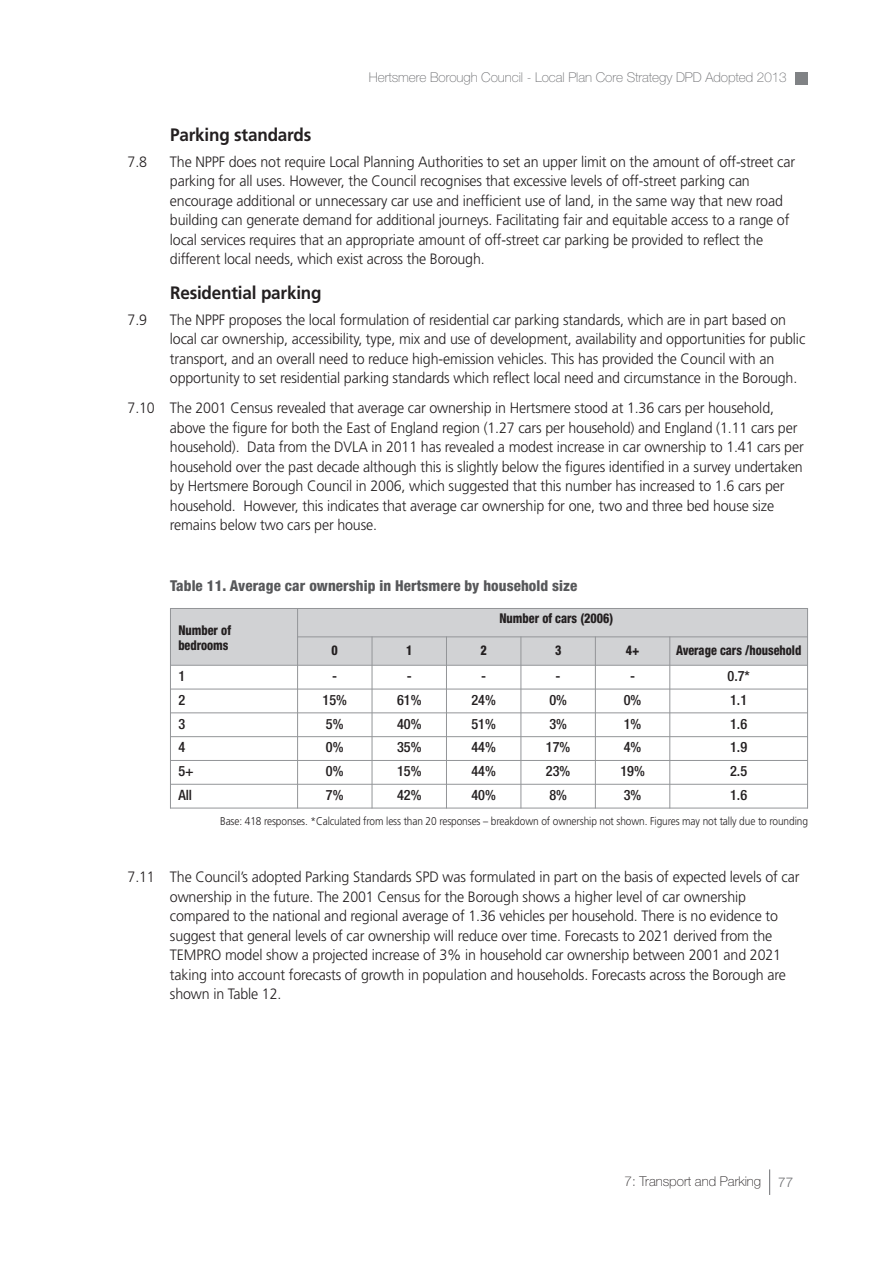
<style>
.page{position:relative;width:893px;height:1263px;background:#fff}
.page>*{position:absolute;margin:0;border:0;box-sizing:border-box;transform-origin:0 0}
.t1{font:700 18px "Frutiger";letter-spacing:-.01em;color:#231f20;scale:.95 1}
.t2{font:300 15px/19.5px "Frutiger";letter-spacing:-.01em;color:#231f20;scale:.95 1}
.t3{font:800 condensed 15px "Helvetica Neue";letter-spacing:.005em;color:#57585a}
.t4{font:500 condensed 14.25px "Helvetica Neue";color:#231f20}
.t5{font:800 condensed 13.5px/15px "Helvetica Neue";color:#231f20;scale:.9 1}
.t6{font:100 13.5px "Helvetica Neue";letter-spacing:-.005em;color:#6c6d70}
.t7{font:100 13.5px "Helvetica Neue";color:#231f20}
.t8{font:300 13.5px "Helvetica Neue";color:#6c6d70}
.t9{font:300 11.25px "Frutiger";letter-spacing:-.01em;color:#231f20;scale:.9 1}
</style>
<div class="page">
<div style="left:795px;top:72px;width:13px;height:13px;background:#808285"></div>
<svg style="left:769px;top:1169px;width:1px;height:26px"></svg>
<div style="left:170px;top:608px;width:128px;height:57px;background:#d1d2d4"></div>
<div style="left:298px;top:608px;width:510px;height:29px;background:#d1d2d4"></div>
<div style="left:298px;top:637px;width:74px;height:28px;background:#d1d2d4"></div>
<div style="left:372px;top:637px;width:74px;height:28px;background:#d1d2d4"></div>
<div style="left:446px;top:637px;width:75px;height:28px;background:#d1d2d4"></div>
<div style="left:521px;top:637px;width:74px;height:28px;background:#d1d2d4"></div>
<div style="left:595px;top:637px;width:75px;height:28px;background:#d1d2d4"></div>
<div style="left:670px;top:637px;width:138px;height:28px;background:#d1d2d4"></div>
<hr style="left:170px;top:608px;width:1px;height:200px;background:#939598">
<hr style="left:297px;top:608px;width:1px;height:200px;background:#939598">
<hr style="left:372px;top:636px;width:1px;height:172px;background:#939598">
<hr style="left:446px;top:636px;width:1px;height:172px;background:#939598">
<hr style="left:521px;top:636px;width:1px;height:172px;background:#939598">
<hr style="left:595px;top:636px;width:1px;height:172px;background:#939598">
<hr style="left:669px;top:636px;width:1px;height:172px;background:#939598">
<hr style="left:807px;top:608px;width:1px;height:200px;background:#939598">
<hr style="left:170px;top:608px;width:638px;height:1px;background:#939598">
<hr style="left:297px;top:636px;width:511px;height:1px;background:#939598">
<hr style="left:170px;top:665px;width:638px;height:1px;background:#939598">
<hr style="left:170px;top:689px;width:638px;height:1px;background:#939598">
<hr style="left:170px;top:712px;width:638px;height:1px;background:#939598">
<hr style="left:170px;top:736px;width:638px;height:1px;background:#939598">
<hr style="left:170px;top:760px;width:638px;height:1px;background:#939598">
<hr style="left:170px;top:784px;width:638px;height:1px;background:#939598">
<hr style="left:170px;top:808px;width:638px;height:1px;background:#939598">
<p class="t1" style="left:170px;top:128px;width:150px">Parking standards</p>
<p class="t6" style="left:369px;top:73px;width:419px">Hertsmere Borough Council - Local Plan Core Strategy DPD Adopted 2013</p>
<p class="t2" style="left:128px;top:153px;width:22px">7.8</p>
<p class="t2" style="left:170px;top:153px;width:660px">The NPPF does not require Local Planning Authorities to set an upper limit on the amount of off-street car parking for all uses. However, the Council recognises that excessive levels of off-street parking can encourage additional or unnecessary car use and inefficient use of land, in the same way that new road building can generate demand for additional journeys. Facilitating fair and equitable access to a range of local services requires that an appropriate amount of off-street car parking be provided to reflect the different local needs, which exist across the Borough.</p>
<p class="t1" style="left:170px;top:285px;width:161px">Residential parking</p>
<p class="t2" style="left:128px;top:311px;width:22px">7.9</p>
<p class="t2" style="left:170px;top:311px;width:670px">The NPPF proposes the local formulation of residential car parking standards, which are in part based on local car ownership, accessibility, type, mix and use of development, availability and opportunities for public transport, and an overall need to reduce high-emission vehicles. This has provided the Council with an opportunity to set residential parking standards which reflect local need and circumstance in the Borough.</p>
<p class="t2" style="left:170px;top:400px;width:669px;text-indent:-42px">7.10 The 2001 Census revealed that average car ownership in Hertsmere stood at 1.36 cars per household, above the figure for both the East of England region (1.27 cars per household) and England (1.11 cars per household). Data from the DVLA in 2011 has revealed a modest increase in car ownership to 1.41 cars per household over the past decade although this is slightly below the figures identified in a survey undertaken by Hertsmere Borough Council in 2006, which suggested that this number has increased to 1.6 cars per household. However, this indicates that average car ownership for one, two and three bed house size remains below two cars per house.</p>
<p class="t3" style="left:170px;top:580px;width:409px">Table 11. Average car ownership in Hertsmere by household size</p>
<p class="t5" style="left:178px;top:624px;width:60px">Number of bedrooms</p>
<p class="t5" style="left:499px;top:612px;width:128px">Number of cars (2006)</p>
<p class="t5" style="left:332px;top:643px;width:9px">0</p>
<p class="t5" style="left:406px;top:643px;width:9px">1</p>
<p class="t5" style="left:481px;top:643px;width:9px">2</p>
<p class="t5" style="left:555px;top:643px;width:9px">3</p>
<p class="t5" style="left:626px;top:643px;width:17px">4+</p>
<p class="t5" style="left:676px;top:643px;width:141px">Average cars /household</p>
<p class="t4" style="left:178px;top:671px;width:8px">1</p>
<p class="t4" style="left:332px;top:671px;width:7px">-</p>
<p class="t4" style="left:407px;top:671px;width:7px">-</p>
<p class="t4" style="left:481px;top:671px;width:7px">-</p>
<p class="t4" style="left:556px;top:671px;width:7px">-</p>
<p class="t4" style="left:630px;top:671px;width:7px">-</p>
<p class="t4" style="left:727px;top:671px;width:24px">0.7*</p>
<p class="t4" style="left:178px;top:695px;width:8px">2</p>
<p class="t4" style="left:323px;top:695px;width:26px">15%</p>
<p class="t4" style="left:397px;top:695px;width:26px">61%</p>
<p class="t4" style="left:471px;top:695px;width:26px">24%</p>
<p class="t4" style="left:549px;top:695px;width:19px">0%</p>
<p class="t4" style="left:624px;top:695px;width:19px">0%</p>
<p class="t4" style="left:730px;top:695px;width:19px">1.1</p>
<p class="t4" style="left:178px;top:718px;width:8px">3</p>
<p class="t4" style="left:326px;top:718px;width:19px">5%</p>
<p class="t4" style="left:397px;top:718px;width:26px">40%</p>
<p class="t4" style="left:471px;top:718px;width:26px">51%</p>
<p class="t4" style="left:549px;top:718px;width:19px">3%</p>
<p class="t4" style="left:624px;top:718px;width:19px">1%</p>
<p class="t4" style="left:730px;top:718px;width:19px">1.6</p>
<p class="t4" style="left:178px;top:742px;width:8px">4</p>
<p class="t4" style="left:326px;top:742px;width:19px">0%</p>
<p class="t4" style="left:397px;top:742px;width:26px">35%</p>
<p class="t4" style="left:471px;top:742px;width:26px">44%</p>
<p class="t4" style="left:546px;top:742px;width:26px">17%</p>
<p class="t4" style="left:624px;top:742px;width:19px">4%</p>
<p class="t4" style="left:730px;top:742px;width:19px">1.9</p>
<p class="t4" style="left:178px;top:766px;width:17px">5+</p>
<p class="t4" style="left:326px;top:766px;width:19px">0%</p>
<p class="t4" style="left:397px;top:766px;width:26px">15%</p>
<p class="t4" style="left:471px;top:766px;width:26px">44%</p>
<p class="t4" style="left:546px;top:766px;width:26px">23%</p>
<p class="t4" style="left:620px;top:766px;width:26px">19%</p>
<p class="t4" style="left:730px;top:766px;width:19px">2.5</p>
<p class="t4" style="left:178px;top:790px;width:15px">All</p>
<p class="t4" style="left:326px;top:790px;width:19px">7%</p>
<p class="t4" style="left:397px;top:790px;width:26px">42%</p>
<p class="t4" style="left:471px;top:790px;width:26px">40%</p>
<p class="t4" style="left:549px;top:790px;width:19px">8%</p>
<p class="t4" style="left:624px;top:790px;width:19px">3%</p>
<p class="t4" style="left:730px;top:790px;width:19px">1.6</p>
<p class="t9" style="left:220px;top:816px;width:655px">Base: 418 responses. *Calculated from less than 20 responses – breakdown of ownership not shown. Figures may not tally due to rounding</p>
<p class="t2" style="left:170px;top:869px;width:664px;text-indent:-42px">7.11 The Council’s adopted Parking Standards SPD was formulated in part on the basis of expected levels of car ownership in the future. The 2001 Census for the Borough shows a higher level of car ownership compared to the national and regional average of 1.36 vehicles per household. There is no evidence to suggest that general levels of car ownership will reduce over time. Forecasts to 2021 derived from the TEMPRO model show a projected increase of 3% in household car ownership between 2001 and 2021 taking into account forecasts of growth in population and households. Forecasts across the Borough are shown in Table 12.</p>
<p class="t7" style="left:625px;top:1176px;width:138px">7: Transport and Parking</p>
<p class="t8" style="left:778px;top:1174px;width:17px">77</p>
</div>
